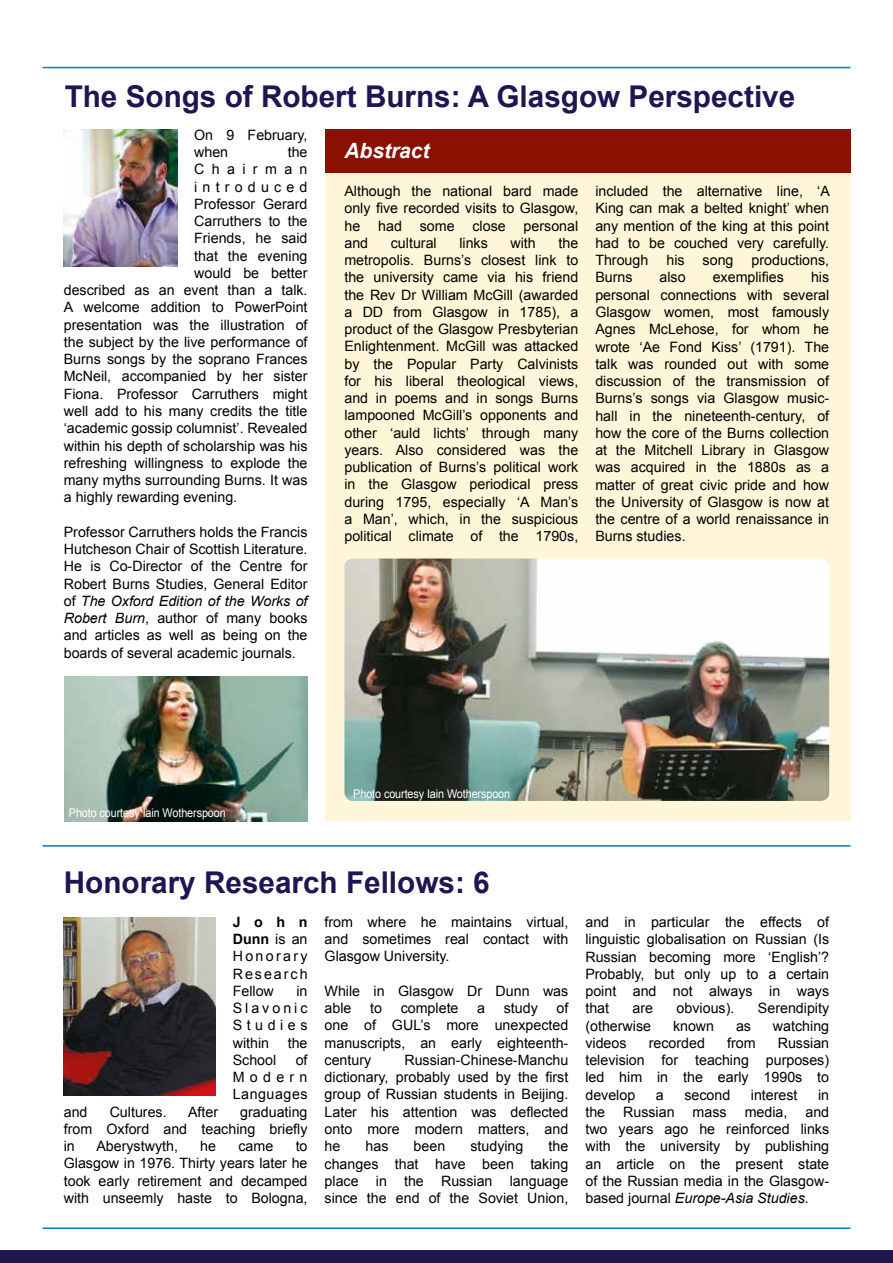
<style>
.page{position:relative;width:893px;height:1263px;background:#fff}
.page>*{position:absolute;margin:0;border:0;box-sizing:border-box;transform-origin:0 0}
.t1{font:700 30px "Arial";color:#211452}
.t2{font:italic 700 21px "Arial";color:#fff}
.t3{font:14.25px/17.2px "Arial";color:#000;text-align:justify}
.t4{font:14.25px "Arial";letter-spacing:.365em;color:#000}
.t5{font:14.25px "Arial";letter-spacing:.52em;color:#000}
.t6{font:12px "Arial";letter-spacing:-.01em;color:#fff;scale:.9 1}
.s1{font-style:italic}
.s2{font-weight:700}
</style>
<div class="page">
<div style="left:325px;top:129px;width:525px;height:692px;background:#fff5d8"></div>
<div style="left:325px;top:129px;width:525px;height:44px;background:#8a1002"></div>
<div style="left:0;top:1250px;width:893px;height:13px;background:#211452"></div>
<hr style="left:43px;top:67px;width:807px;height:1px;background:#007cbe">
<hr style="left:43px;top:1227px;width:807px;height:2px;background:#007cbe">
<img style="left:64px;top:917px;width:152px;height:178px">
<hr style="left:43px;top:845px;width:807px;height:2px;background:#007cbe">
<img style="left:344px;top:558px;width:485px;height:243px">
<img style="left:64px;top:129px;width:113px;height:138px">
<img style="left:65px;top:676px;width:243px;height:145px">
<h1 class="t1" style="left:65px;top:77px;width:732px">The Songs of Robert Burns: A Glasgow Perspective</h1>
<p class="t3" style="left:194px;top:126px;width:115px">On 9 February, when</p>
<p class="t3" style="left:288px;top:144px;width:21px">the</p>
<p class="t5" style="left:194px;top:160px;width:115px">Chairman</p>
<p class="t4" style="left:194px;top:177px;width:115px">introduced</p>
<p class="t3" style="left:194px;top:195px;width:115px">Professor Gerard</p>
<p class="t3" style="left:194px;top:213px;width:115px">Carruthers to the</p>
<p class="t3" style="left:194px;top:230px;width:115px">Friends, he said</p>
<p class="t3" style="left:194px;top:247px;width:115px">that the evening</p>
<p class="t3" style="left:194px;top:264px;width:115px">would be better</p>
<p class="t3" style="left:64px;top:282px;width:245px">described as an event than a talk.</p>
<p class="t3" style="left:64px;top:299px;width:245px">A welcome addition to PowerPoint</p>
<p class="t3" style="left:64px;top:316px;width:245px">presentation was the illustration of</p>
<p class="t3" style="left:64px;top:333px;width:245px">the subject by the live performance of</p>
<p class="t3" style="left:64px;top:351px;width:245px">Burns songs by the soprano Frances</p>
<p class="t3" style="left:64px;top:368px;width:245px">McNeil, accompanied by her sister</p>
<p class="t3" style="left:64px;top:385px;width:245px">Fiona. Professor Carruthers might</p>
<p class="t3" style="left:64px;top:402px;width:245px">well add to his many credits the title</p>
<p class="t3" style="left:64px;top:420px;width:245px">‘academic gossip columnist’. Revealed</p>
<p class="t3" style="left:64px;top:437px;width:245px">within his depth of scholarship was his</p>
<p class="t3" style="left:64px;top:454px;width:245px">refreshing willingness to explode the</p>
<p class="t3" style="left:64px;top:471px;width:245px">many myths surrounding Burns. It was</p>
<p class="t3" style="left:64px;top:489px;width:175px">a highly rewarding evening.</p>
<p class="t3" style="left:64px;top:523px;width:245px">Professor Carruthers holds the Francis Hutcheson Chair of Scottish Literature.<br>He is Co-Director of the Centre for Robert Burns Studies, General Editor of <span class="s1">The Oxford Edition of the Works of Robert Burn</span>, author of many books and articles as well as being on the boards of several academic journals.</p>
<h2 class="t2" style="left:344px;top:137px;width:87px">Abstract</h2>
<p class="t3" style="left:344px;top:183px;width:235px">Although the national bard made only five recorded visits to Glasgow, he</p>
<p class="t3" style="left:378px;top:217px;width:25px">had</p>
<p class="t3" style="left:420px;top:217px;width:36px">some</p>
<p class="t3" style="left:472px;top:217px;width:35px">close</p>
<p class="t3" style="left:524px;top:217px;width:56px">personal</p>
<p class="t3" style="left:344px;top:234px;width:235px;text-indent:214px">the metropolis. Burns’s closest link to the university came via his friend the Rev Dr William McGill (awarded a DD from Glasgow in 1785), a product of the Glasgow Presbyterian Enlightenment. McGill was attacked by the Popular Party Calvinists for his liberal theological views, and in poems and in songs Burns lampooned McGill’s opponents and other ‘auld lichts’ through many years. Also considered was the publication of Burns’s political work in the Glasgow periodical press during 1795, especially ‘A Man’s a Man’, which, in the suspicious political climate of the 1790s,</p>
<p class="t3" style="left:344px;top:234px;width:25px">and</p>
<p class="t3" style="left:391px;top:234px;width:47px">cultural</p>
<p class="t3" style="left:459px;top:234px;width:30px">links</p>
<p class="t3" style="left:510px;top:234px;width:27px">with</p>
<p class="t3" style="left:595px;top:183px;width:236px">included the alternative line, ‘A King can mak a belted knight’ when any mention of the king at this point had to be couched very carefully.<br>Through</p>
<p class="t3" style="left:666px;top:252px;width:20px">his</p>
<p class="t3" style="left:703px;top:252px;width:32px">song</p>
<p class="t3" style="left:751px;top:252px;width:79px">productions,</p>
<p class="t3" style="left:595px;top:269px;width:39px">Burns</p>
<p class="t3" style="left:660px;top:269px;width:28px">also</p>
<p class="t3" style="left:713px;top:269px;width:73px">exemplifies</p>
<p class="t3" style="left:595px;top:269px;width:235px;text-indent:216px">his personal connections with several Glasgow women, most famously Agnes McLehose, for whom he wrote ‘Ae Fond Kiss’ (1791). The talk was rounded out with some discussion of the transmission of Burns’s songs via Glasgow music&shy;hall in the nineteenth-century, of how the core of the Burns collection at the Mitchell Library in Glasgow was acquired in the 1880s as a matter of great civic pride and how the University of Glasgow is now at the centre of a world renaissance in Burns studies.</p>
<p class="t6" style="left:69px;top:805px;width:176px">Photo courtesy Iain Wotherspoon</p>
<p class="t6" style="left:353px;top:785px;width:176px">Photo courtesy Iain Wotherspoon</p>
<h1 class="t1" style="left:64px;top:862px;width:427px">Honorary Research Fellows: 6</h1>
<p class="t3" style="left:233px;top:913px;width:76px"><span class="s2">John Dunn</span> is an Honorary Research Fellow</p>
<p class="t3" style="left:325px;top:913px;width:245px">from where he maintains virtual, and sometimes real contact with Glasgow University.</p>
<p class="t3" style="left:325px;top:982px;width:245px">While in Glasgow Dr Dunn was able</p>
<p class="t3" style="left:233px;top:982px;width:76px;text-indent:64px">in Slavonic Studies within</p>
<p class="t3" style="left:325px;top:1000px;width:245px;text-indent:232px">of one of GUL’s more unexpected manuscripts, an early eighteenth&shy;century</p>
<p class="t3" style="left:370px;top:1000px;width:13px">to</p>
<p class="t3" style="left:401px;top:1000px;width:59px">complete</p>
<p class="t3" style="left:477px;top:1000px;width:9px">a</p>
<p class="t3" style="left:504px;top:1000px;width:36px">study</p>
<p class="t3" style="left:288px;top:1034px;width:21px">the</p>
<p class="t3" style="left:233px;top:1051px;width:45px">School</p>
<p class="t3" style="left:233px;top:1051px;width:76px;text-indent:63px">of Modern Languages</p>
<p class="t3" style="left:325px;top:1051px;width:245px;text-indent:80px">Russian-Chinese-Manchu dictionary, probably used by the first group of Russian students in Beijing.<br>Later his attention was deflected onto more modern matters, and he</p>
<p class="t3" style="left:64px;top:1103px;width:25px">and</p>
<p class="t3" style="left:110px;top:1103px;width:59px">Cultures.</p>
<p class="t3" style="left:188px;top:1103px;width:32px">After</p>
<p class="t3" style="left:64px;top:1103px;width:245px;text-indent:176px">graduating from Oxford and teaching briefly in</p>
<p class="t3" style="left:96px;top:1138px;width:83px">Aberystwyth,</p>
<p class="t3" style="left:200px;top:1138px;width:17px">he</p>
<p class="t3" style="left:238px;top:1138px;width:36px">came</p>
<p class="t3" style="left:325px;top:1138px;width:245px;text-indent:224px">the changes that have been taking place in the Russian language since the end of the Soviet Union,</p>
<p class="t3" style="left:366px;top:1138px;width:24px">has</p>
<p class="t3" style="left:414px;top:1138px;width:33px">been</p>
<p class="t3" style="left:470px;top:1138px;width:55px">studying</p>
<p class="t3" style="left:64px;top:1138px;width:245px;text-indent:232px">to Glasgow in 1976. Thirty years later he took early retirement and decamped with unseemly haste to Bologna,</p>
<p class="t3" style="left:585px;top:913px;width:245px">and in particular the effects of linguistic globalisation on Russian (Is Russian becoming more ‘English’?<br>Probably, but only up to a certain point and not always in ways that</p>
<p class="t3" style="left:633px;top:1000px;width:22px">are</p>
<p class="t3" style="left:677px;top:1000px;width:59px">obvious).</p>
<p class="t3" style="left:758px;top:1000px;width:73px">Serendipity</p>
<p class="t3" style="left:585px;top:1017px;width:67px">(otherwise</p>
<p class="t3" style="left:673px;top:1017px;width:43px">known</p>
<p class="t3" style="left:736px;top:1017px;width:17px">as</p>
<p class="t3" style="left:773px;top:1017px;width:58px">watching</p>
<p class="t3" style="left:585px;top:1034px;width:43px">videos</p>
<p class="t3" style="left:649px;top:1034px;width:58px">recorded</p>
<p class="t3" style="left:727px;top:1034px;width:30px">from</p>
<p class="t3" style="left:585px;top:1034px;width:245px;text-indent:192px">Russian television for teaching purposes) led him in the early 1990s to develop</p>
<p class="t3" style="left:656px;top:1086px;width:9px">a</p>
<p class="t3" style="left:684px;top:1086px;width:47px">second</p>
<p class="t3" style="left:751px;top:1086px;width:48px">interest</p>
<p class="t3" style="left:818px;top:1086px;width:13px">in</p>
<p class="t3" style="left:585px;top:1103px;width:245px;text-indent:220px">and two years ago he reinforced links with the university by publishing an article on the present state of the Russian media in the Glasgow&shy;based journal <span class="s1">Europe-Asia Studies</span>.</p>
<p class="t3" style="left:585px;top:1103px;width:21px">the</p>
<p class="t3" style="left:623px;top:1103px;width:53px">Russian</p>
<p class="t3" style="left:693px;top:1103px;width:36px">mass</p>
<p class="t3" style="left:745px;top:1103px;width:44px">media,</p>
</div>
